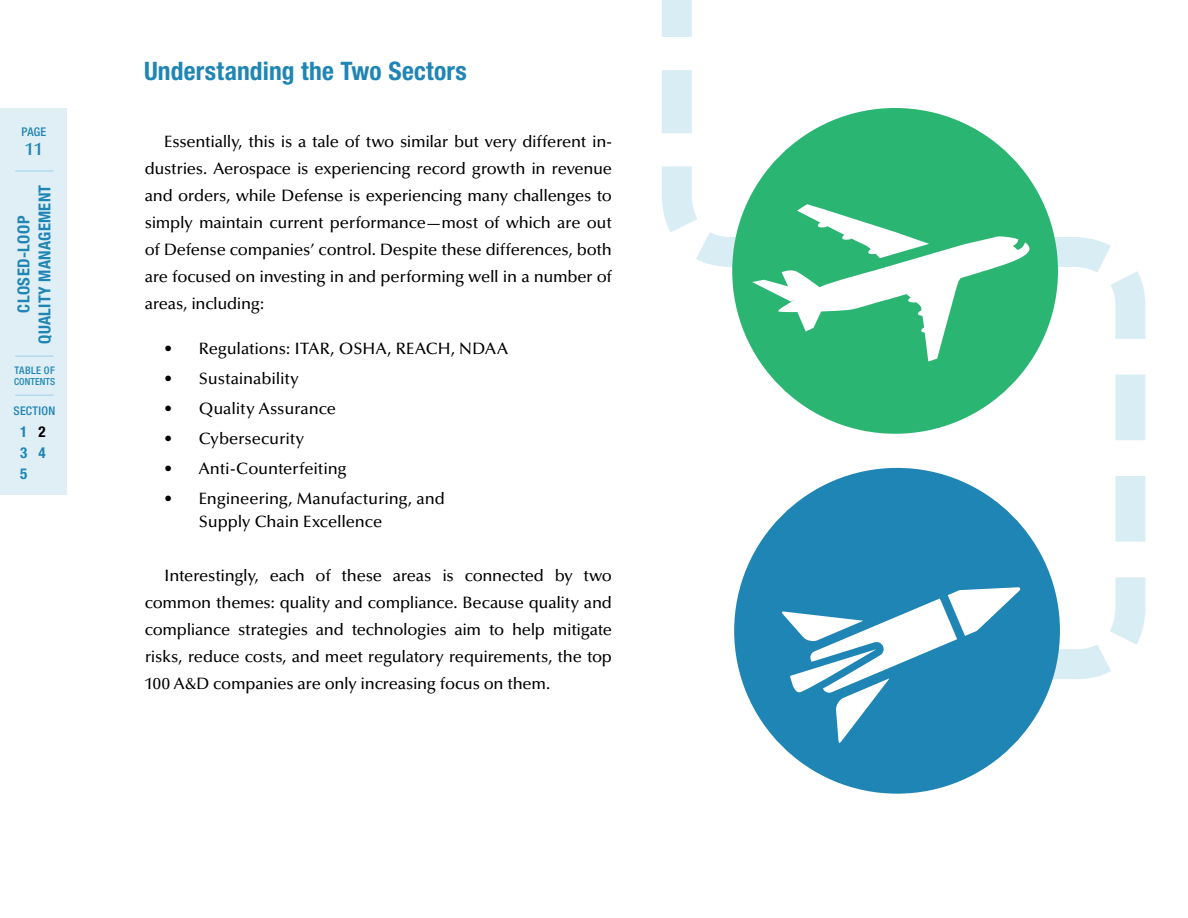
<style>
.page{position:relative;width:1188px;height:918px;background:#fff}
.page>*{position:absolute;margin:0;border:0;box-sizing:border-box;transform-origin:0 0}
.t1{font:700 condensed 25.5px "Helvetica Neue LT Std";letter-spacing:.01em;color:#1f85b5}
.t2{font:600 18px "Optima LT Std";color:#1f85b5}
.t3{font:500 16.5px/27px "Optima LT Std";letter-spacing:-.01em;color:#000;text-align:justify}
.t4{font:700 condensed 16.5px/21px "Helvetica Neue LT Std";letter-spacing:.025em;color:#1f85b5;text-align:center}
.t5{font:700 condensed 15px "Helvetica Neue LT Std";color:#1f85b5}
.t6{font:700 condensed 15px "Helvetica Neue LT Std";color:#000}
.t7{font:500 condensed 12px "Helvetica Neue LT Std";letter-spacing:.02em;color:#1f85b5}
.t8{font:500 condensed 10.5px "Helvetica Neue LT Std";letter-spacing:.04em;color:#1f85b5}
.t9{font:500 condensed 9.75px "Helvetica Neue LT Std";letter-spacing:.015em;color:#1f85b5}
</style>
<div class="page">
<div style="left:0;top:108px;width:67px;height:387px;background:#dfeff5"></div>
<hr style="left:16px;top:170px;width:37px;height:2px;background:#b4dbec">
<hr style="left:16px;top:355px;width:37px;height:2px;background:#b4dbec">
<hr style="left:16px;top:394px;width:37px;height:2px;background:#b4dbec">
<svg style="left:662px;top:0;width:484px;height:681px"></svg>
<div style="left:734px;top:468px;width:326px;height:326px;background:#1f85b5;border-radius:50%"></div>
<svg style="left:771px;top:587px;width:257px;height:164px"></svg>
<div style="left:732px;top:108px;width:326px;height:326px;background:#2bb572;border-radius:50%"></div>
<svg style="left:752px;top:204px;width:288px;height:158px"></svg>
<p class="t7" style="left:21px;top:125px;width:26px">PAGE</p>
<p class="t2" style="left:25px;top:139px;width:20px">11</p>
<p class="t4" style="left:13px;top:344px;width:160px;rotate:-90deg">CLOSED-LOOP<br>QUALITY MANAGEMENT</p>
<p class="t8" style="left:14px;top:364px;width:42px">TABLE OF</p>
<p class="t9" style="left:14px;top:376px;width:43px">CONTENTS</p>
<p class="t7" style="left:14px;top:403px;width:43px">SECTION</p>
<p class="t5" style="left:20px;top:423px;width:9px">1</p>
<p class="t5" style="left:20px;top:444px;width:9px">3</p>
<p class="t5" style="left:20px;top:465px;width:9px">5</p>
<p class="t6" style="left:38px;top:423px;width:9px">2</p>
<p class="t5" style="left:38px;top:444px;width:9px">4</p>
<p class="t1" style="left:144px;top:56px;width:324px">Understanding the Two Sectors</p>
<p class="t3" style="left:145px;top:128px;width:469px;text-indent:20px">Essentially, this is a tale of two similar but very different in&shy;dustries. Aerospace is experiencing record growth in revenue and orders, while Defense is experiencing many challenges to simply maintain current performance—most of which are out of Defense companies’ control. Despite these differences, both are focused on investing in and performing well in a number of areas, including:</p>
<p class="t3" style="left:164px;top:335px;width:345px">• Regulations: ITAR, OSHA, REACH, NDAA</p>
<p class="t3" style="left:164px;top:365px;width:136px">• Sustainability</p>
<p class="t3" style="left:164px;top:395px;width:173px">• Quality Assurance</p>
<p class="t3" style="left:164px;top:425px;width:141px">• Cybersecurity</p>
<p class="t3" style="left:164px;top:455px;width:184px">• Anti-Counterfeiting</p>
<p class="t3" style="left:164px;top:485px;width:282px">• Engineering, Manufacturing, and</p>
<p class="t3" style="left:199px;top:508px;width:185px">Supply Chain Excellence</p>
<p class="t3" style="left:145px;top:562px;width:469px;text-indent:20px">Interestingly, each of these areas is connected by two common themes: quality and compliance. Because quality and compliance strategies and technologies aim to help mitigate risks, reduce costs, and meet regulatory requirements, the top 100 A&amp;D companies are only increasing focus on them.</p>
</div>
